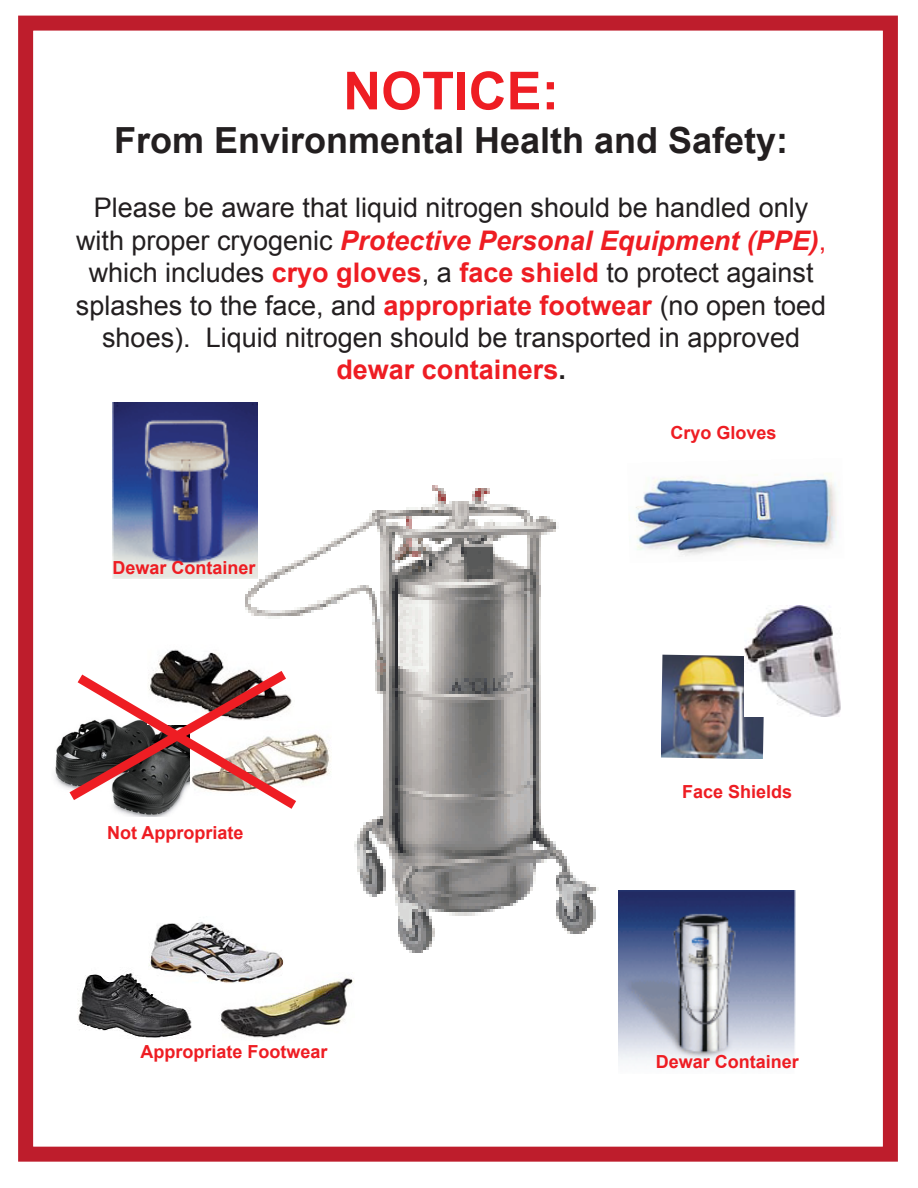
<style>
.page{position:relative;width:918px;height:1188px;background:#fff}
.page>*{position:absolute;margin:0;border:0;box-sizing:border-box;transform-origin:0 0}
.t1{font:700 52.5px "Arial";color:#ee1d23}
.t2{font:700 36px "Arial";color:#231f20}
.t3{font:27px/32.4px "Arial";color:#231f20;text-align:center}
.t4{font:700 18px "Arial";color:#ee1d23}
.s1{font-weight:700;font-style:italic;color:#ee1d23}
.s2{color:#ee1d23}
.s3{font-weight:700;color:#ee1d23}
.s4{font-weight:700}
</style>
<div class="page">
<img style="left:54px;top:746px;width:5px;height:38px">
<img style="left:246px;top:485px;width:352px;height:467px">
<img style="left:158px;top:645px;width:136px;height:18px">
<img style="left:306px;top:722px;width:26px;height:73px">
<div style="left:18px;top:16px;width:880px;height:1146px;border:15px solid #be1d2c"></div>
<img style="left:112px;top:403px;width:146px;height:175px">
<img style="left:619px;top:891px;width:177px;height:170px">
<svg style="left:59px;top:663px;width:247px;height:154px"></svg>
<img style="left:629px;top:473px;width:208px;height:83px">
<img style="left:661px;top:655px;width:103px;height:104px">
<img style="left:221px;top:978px;width:132px;height:60px">
<img style="left:78px;top:973px;width:114px;height:65px">
<img style="left:148px;top:876px;width:137px;height:109px">
<img style="left:744px;top:606px;width:97px;height:110px">
<h1 class="t1" style="left:343px;top:56px;width:217px">NOTICE:</h1>
<h2 class="t2" style="left:114px;top:116px;width:676px">From Environmental Health and Safety:</h2>
<p class="t3" style="left:76px;top:192px;width:752px">Please be aware that liquid nitrogen should be handled only with proper cryogenic <span class="s1">Protective Personal Equipment (PPE)</span><span class="s2">, </span>which includes <span class="s3">cryo gloves</span>, a <span class="s3">face shield</span> to protect against splashes to the face, and <span class="s3">appropriate footwear</span> (no open toed shoes). Liquid nitrogen should be transported in approved <span class="s3">dewar containers</span><span class="s4">.</span></p>
<p class="t4" style="left:113px;top:556px;width:145px">Dewar Container</p>
<p class="t4" style="left:107px;top:820px;width:138px">Not Appropriate</p>
<p class="t4" style="left:140px;top:1040px;width:189px">Appropriate Footwear</p>
<p class="t4" style="left:671px;top:421px;width:108px">Cryo Gloves</p>
<p class="t4" style="left:682px;top:780px;width:112px">Face Shields</p>
<p class="t4" style="left:656px;top:1050px;width:145px">Dewar Container</p>
</div>
